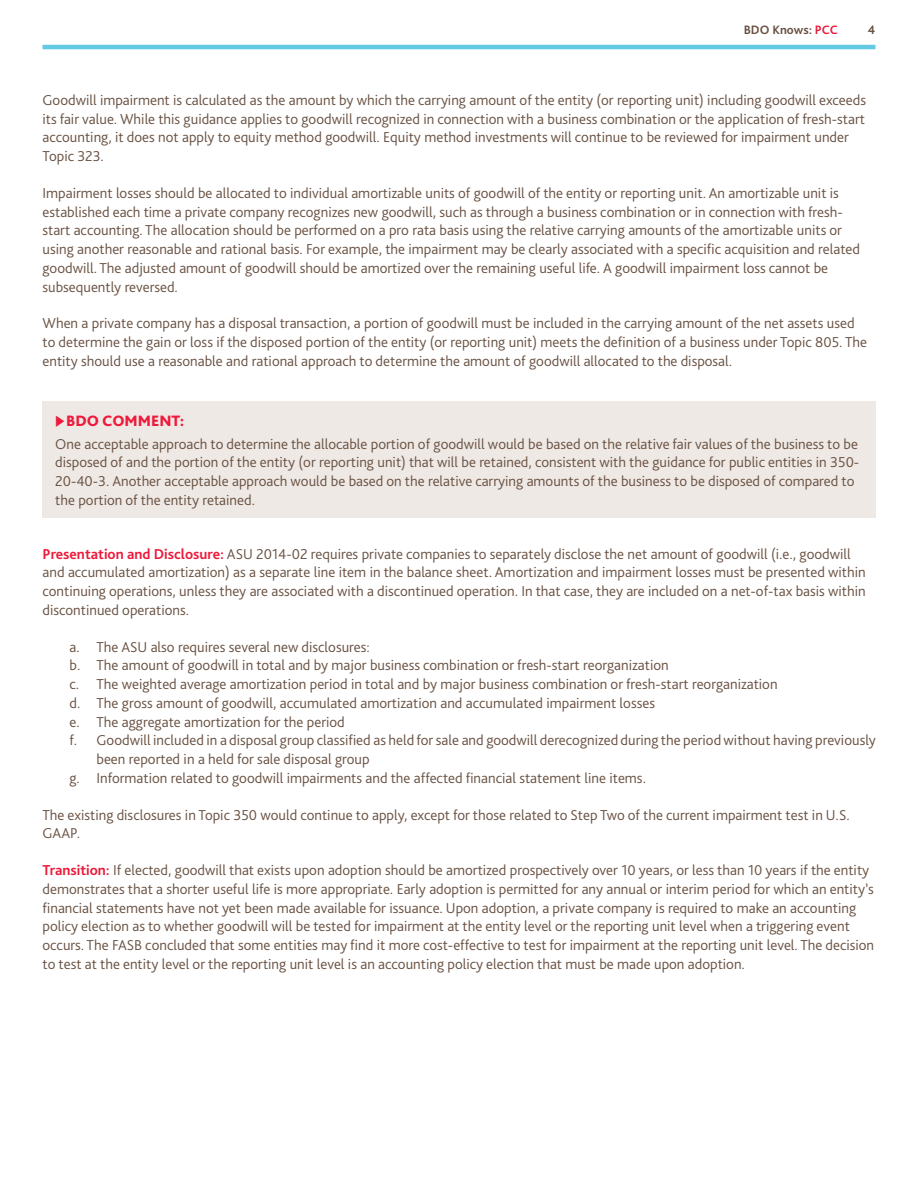
<style>
.page{position:relative;width:918px;height:1188px;background:#fff}
.page>*{position:absolute;margin:0;border:0;box-sizing:border-box;transform-origin:0 0}
.t1{font:800 15.75px "Bliss Pro";color:#ed1a3b}
.t2{font:300 15px/18.8px "Bliss Pro";color:#685041}
.t3{font:700 12.75px "Bliss Pro";color:#685041}
.s1{color:#ed1a3b}
.s2{font-weight:700;color:#ed1a3b}
</style>
<div class="page">
<hr style="left:43px;top:45px;width:832px;height:4px;background:#62cae3">
<div style="left:43px;top:401px;width:833px;height:117px;background:#efe9e5"></div>
<p class="t3" style="left:744px;top:22px;width:95px">BDO Knows: <span class="s1">PCC</span></p>
<p class="t3" style="left:868px;top:22px;width:9px">4</p>
<p class="t2" style="left:43px;top:90px;width:825px">Goodwill impairment is calculated as the amount by which the carrying amount of the entity (or reporting unit) including goodwill exceeds its fair value. While this guidance applies to goodwill recognized in connection with a business combination or the application of fresh-start accounting, it does not apply to equity method goodwill. Equity method investments will continue to be reviewed for impairment under Topic 323.</p>
<p class="t2" style="left:43px;top:183px;width:819px">Impairment losses should be allocated to individual amortizable units of goodwill of the entity or reporting unit. An amortizable unit is established each time a private company recognizes new goodwill, such as through a business combination or in connection with fresh&shy;start accounting. The allocation should be performed on a pro rata basis using the relative carrying amounts of the amortizable units or using another reasonable and rational basis. For example, the impairment may be clearly associated with a specific acquisition and related goodwill. The adjusted amount of goodwill should be amortized over the remaining useful life. A goodwill impairment loss cannot be subsequently reversed.</p>
<p class="t2" style="left:43px;top:314px;width:826px">When a private company has a disposal transaction, a portion of goodwill must be included in the carrying amount of the net assets used to determine the gain or loss if the disposed portion of the entity (or reporting unit) meets the definition of a business under Topic 805. The entity should use a reasonable and rational approach to determine the amount of goodwill allocated to the disposal.</p>
<p class="t1" style="left:55px;top:411px;width:131px">◆BDO COMMENT:</p>
<p class="t2" style="left:55px;top:434px;width:806px">One acceptable approach to determine the allocable portion of goodwill would be based on the relative fair values of the business to be disposed of and the portion of the entity (or reporting unit) that will be retained, consistent with the guidance for public entities in 350- 20-40-3. Another acceptable approach would be based on the relative carrying amounts of the business to be disposed of compared to the portion of the entity retained.</p>
<p class="t2" style="left:43px;top:544px;width:825px"><span class="s2">Presentation and Disclosure:</span> ASU 2014-02 requires private companies to separately disclose the net amount of goodwill (i.e., goodwill and accumulated amortization) as a separate line item in the balance sheet. Amortization and impairment losses must be presented within continuing operations, unless they are associated with a discontinued operation. In that case, they are included on a net-of-tax basis within discontinued operations.</p>
<p class="t2" style="left:70px;top:637px;width:302px">a. The ASU also requires several new disclosures:</p>
<p class="t2" style="left:70px;top:656px;width:601px">b. The amount of goodwill in total and by major business combination or fresh-start reorganization</p>
<p class="t2" style="left:70px;top:674px;width:710px">c. The weighted average amortization period in total and by major business combination or fresh-start reorganization</p>
<p class="t2" style="left:70px;top:693px;width:587px">d. The gross amount of goodwill, accumulated amortization and accumulated impairment losses</p>
<p class="t2" style="left:70px;top:712px;width:277px">e. The aggregate amortization for the period</p>
<p class="t2" style="left:70px;top:731px;width:808px">f. Goodwill included in a disposal group classified as held for sale and goodwill derecognized during the period without having previously</p>
<p class="t2" style="left:97px;top:749px;width:275px">been reported in a held for sale disposal group</p>
<p class="t2" style="left:70px;top:768px;width:578px">g. Information related to goodwill impairments and the affected financial statement line items.</p>
<p class="t2" style="left:43px;top:805px;width:809px">The existing disclosures in Topic 350 would continue to apply, except for those related to Step Two of the current impairment test in U.S.<br>GAAP.</p>
<p class="t2" style="left:43px;top:860px;width:833px"><span class="s2">Transition:</span> If elected, goodwill that exists upon adoption should be amortized prospectively over 10 years, or less than 10 years if the entity demonstrates that a shorter useful life is more appropriate. Early adoption is permitted for any annual or interim period for which an entity’s financial statements have not yet been made available for issuance. Upon adoption, a private company is required to make an accounting policy election as to whether goodwill will be tested for impairment at the entity level or the reporting unit level when a triggering event occurs. The FASB concluded that some entities may find it more cost-effective to test for impairment at the reporting unit level. The decision to test at the entity level or the reporting unit level is an accounting policy election that must be made upon adoption.</p>
</div>
